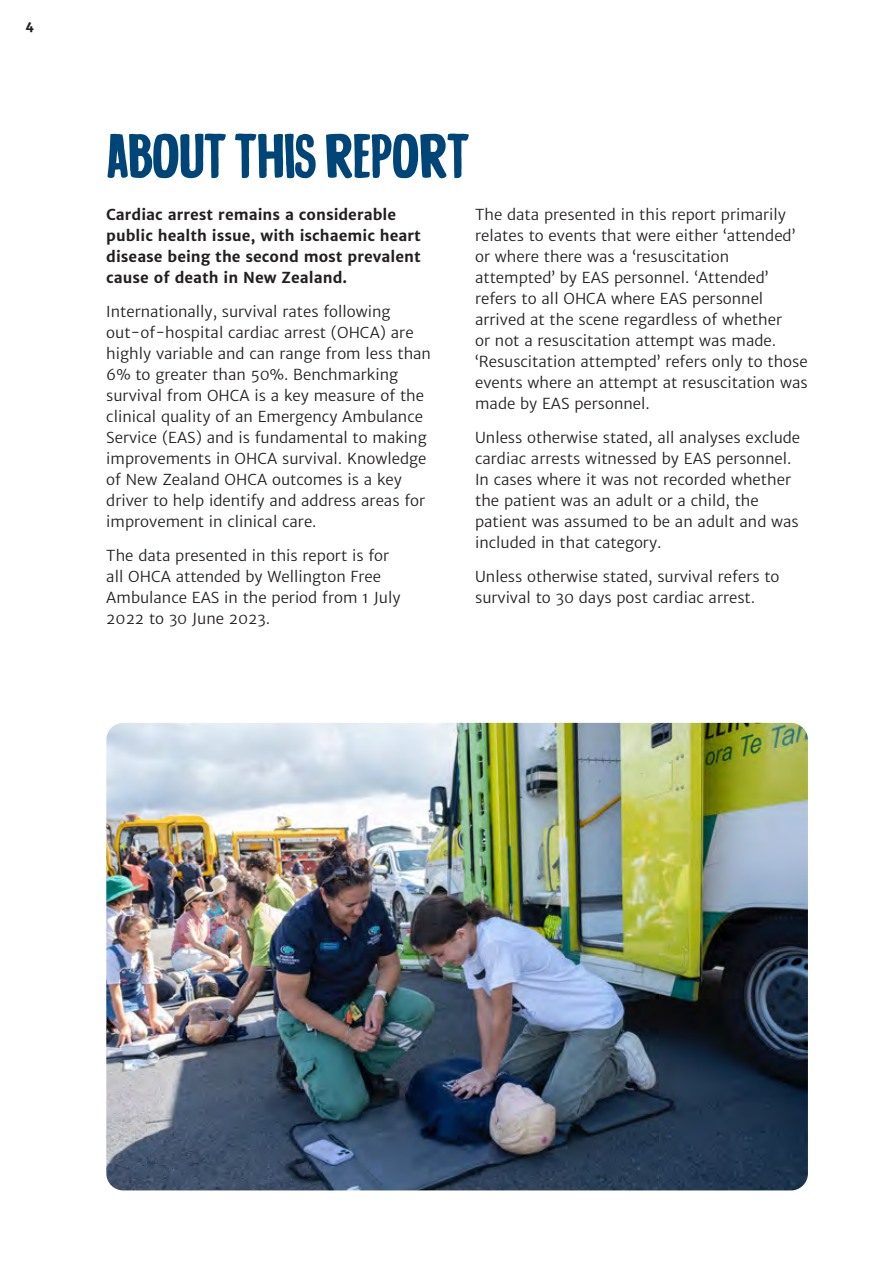
<style>
.page{position:relative;width:893px;height:1263px;background:#fff}
.page>*{position:absolute;margin:0;border:0;box-sizing:border-box;transform-origin:0 0}
.Main_heading{font:63px "Lobster Hand";letter-spacing:-.025em;color:#004577}
.Body{font:15px/21px "Merriweather Sans";color:#231f20}
.Body-2{font:700 15px/21px "Merriweather Sans";color:#231f20}
.t1{font:800 12px "Merriweather Sans";color:#231f20}
</style>
<div class="page">
<img style="left:106px;top:723px;width:702px;height:467px">
<p class="t1" style="left:26px;top:18px;width:10px">4</p>
<p class="Main_heading" style="left:106px;top:115px;width:365px">ABOUT THIS REPORT</p>
<p class="Body-2" style="left:106px;top:204px;width:316px">Cardiac arrest remains a considerable public health issue, with ischaemic heart disease being the second most prevalent cause of death in New Zealand.</p>
<p class="Body" style="left:106px;top:301px;width:326px">Internationally, survival rates following out-of-hospital cardiac arrest (OHCA) are highly variable and can range from less than 6% to greater than 50%. Benchmarking survival from OHCA is a key measure of the clinical quality of an Emergency Ambulance Service (EAS) and is fundamental to making improvements in OHCA survival. Knowledge of New Zealand OHCA outcomes is a key driver to help identify and address areas for improvement in clinical care.</p>
<p class="Body" style="left:106px;top:545px;width:296px">The data presented in this report is for all OHCA attended by Wellington Free Ambulance EAS in the period from 1 July 2022 to 30 June 2023.</p>
<p class="Body" style="left:475px;top:204px;width:334px">The data presented in this report primarily relates to events that were either ‘attended’ or where there was a ‘resuscitation attempted’ by EAS personnel. ‘Attended’ refers to all OHCA where EAS personnel arrived at the scene regardless of whether<br>or not a resuscitation attempt was made. ‘Resuscitation attempted’ refers only to those events where an attempt at resuscitation was made by EAS personnel.</p>
<p class="Body" style="left:475px;top:427px;width:327px">Unless otherwise stated, all analyses exclude cardiac arrests witnessed by EAS personnel.<br>In cases where it was not recorded whether the patient was an adult or a child, the patient was assumed to be an adult and was included in that category.</p>
<p class="Body" style="left:475px;top:566px;width:306px">Unless otherwise stated, survival refers to survival to 30 days post cardiac arrest.</p>
</div>
